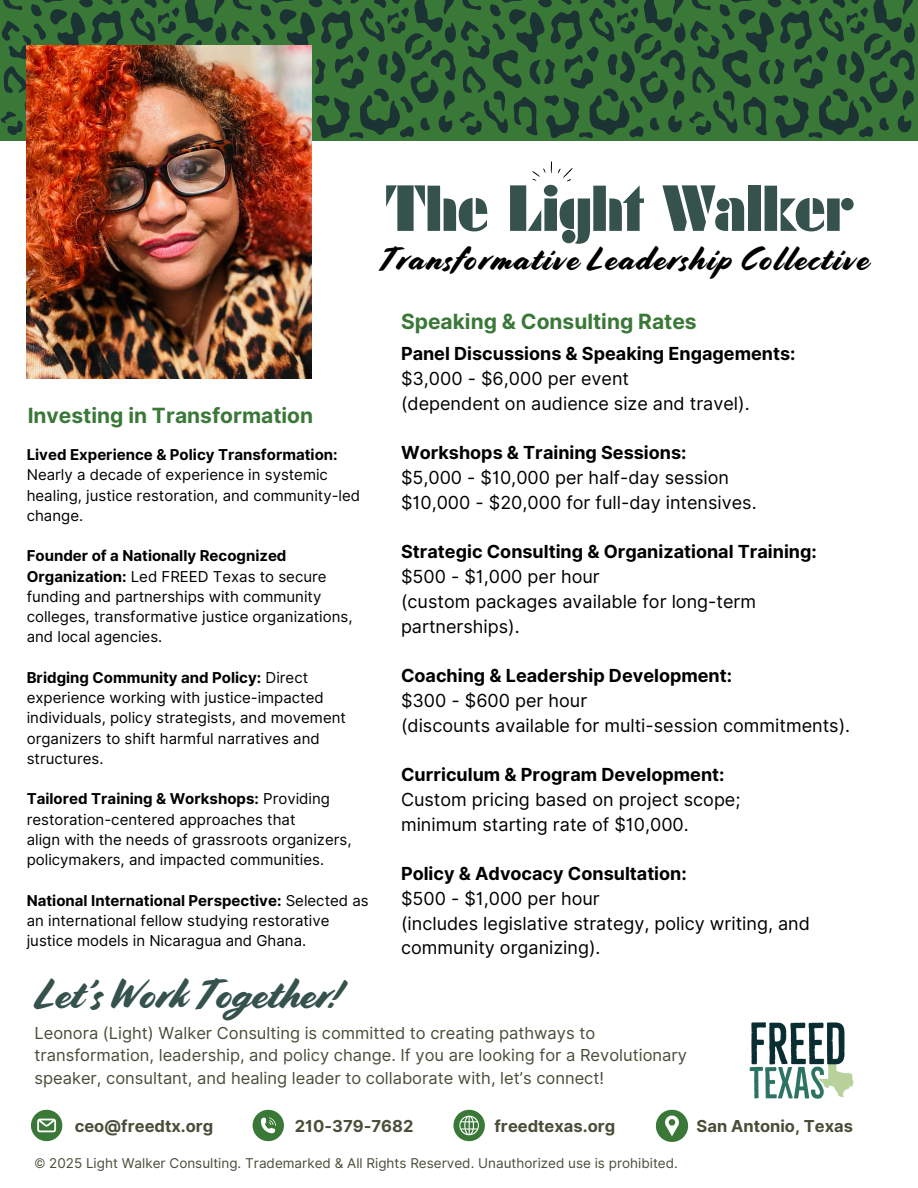
<style>
.page{position:relative;width:918px;height:1188px;background:#fff}
.page>*{position:absolute;margin:0;border:0;box-sizing:border-box;transform-origin:0 0}
.t1{font:63px "Futura Black BT";color:#36524d}
.t2{font:42px "Cortado";color:#36524d}
.t3{font:33px "Cortado";letter-spacing:.05em;color:#000}
.t4{font:700 21px "Inter";color:#3a7838}
.t5{font:18px/24.8px "Inter";color:#000}
.t6{font:16.5px/22.5px "Inter";color:#4a4d38}
.t7{font:700 16.5px "Inter";color:#4a4d38}
.t8{font:15px/20.2px "Inter";color:#000}
.t9{font:13.5px "Inter";color:#4a4d38}
.s1{font-weight:700}
</style>
<div class="page">
<img style="left:27px;top:140px;width:284px;height:239px">
<img style="left:0;top:0;width:918px;height:140px">
<svg style="left:551px;top:161px;width:1px;height:12px"></svg>
<svg style="left:532px;top:168px;width:13px;height:13px"></svg>
<svg style="left:558px;top:168px;width:15px;height:14px"></svg>
<img style="left:749px;top:1022px;width:105px;height:77px">
<svg style="left:31px;top:1110px;width:31px;height:31px"></svg>
<svg style="left:253px;top:1110px;width:31px;height:31px"></svg>
<svg style="left:453px;top:1110px;width:32px;height:31px"></svg>
<svg style="left:656px;top:1110px;width:32px;height:32px"></svg>
<h2 class="t4" style="left:28px;top:403px;width:287px">Investing in Transformation</h2>
<h3 class="t8" style="left:27px;top:444px;width:335px"><span class="s1">Lived Experience &amp; Policy Transformation:<br></span>Nearly a decade of experience in systemic healing, justice restoration, and community-led change.</h3>
<p class="t8" style="left:27px;top:546px;width:327px"><span class="s1">Founder of a Nationally Recognized Organization:</span> Led FREED Texas to secure funding and partnerships with community colleges, transformative justice organizations, and local agencies.</p>
<h6 class="t8" style="left:27px;top:667px;width:321px"><span class="s1">Bridging Community and Policy:</span> Direct experience working with justice-impacted individuals, policy strategists, and movement organizers to shift harmful narratives and structures.</h6>
<h6 class="t8" style="left:27px;top:789px;width:305px"><span class="s1">Tailored Training &amp; Workshops:</span> Providing restoration-centered approaches that</h6>
<h6 class="t8" style="left:27px;top:829px;width:326px">align with the needs of grassroots organizers, policymakers, and impacted communities.</h6>
<h6 class="t8" style="left:27px;top:890px;width:343px"><span class="s1">National International Perspective:</span> Selected as an international fellow studying restorative justice models in Nicaragua and Ghana.</h6>
<p class="t2" style="left:34px;top:968px;width:307px">Let’s Work Together!</p>
<h1 class="t1" style="left:385px;top:171px;width:470px">The Light Walker</h1>
<h6 class="t3" style="left:377px;top:239px;width:493px">Transformative Leadership Collective</h6>
<h6 class="t4" style="left:401px;top:309px;width:297px">Speaking &amp; Consulting Rates</h6>
<p class="t5" style="left:401px;top:342px;width:396px"><span class="s1">Panel Discussions &amp; Speaking Engagements: </span>$3,000 - $6,000 per event<br>(dependent on audience size and travel).</p>
<p class="t5" style="left:401px;top:441px;width:357px"><span class="s1">Workshops &amp; Training Sessions:<br></span>$5,000 - $10,000 per half-day session $10,000 - $20,000 for full-day intensives.</p>
<p class="t5" style="left:401px;top:540px;width:417px"><span class="s1">Strategic Consulting &amp; Organizational Training: </span>$500 - $1,000 per hour<br>(custom packages available for long-term partnerships).</p>
<p class="t5" style="left:401px;top:663px;width:451px"><span class="s1">Coaching &amp; Leadership Development:<br></span>$300 - $600 per hour<br>(discounts available for multi-session commitments).</p>
<p class="t5" style="left:401px;top:762px;width:341px"><span class="s1">Curriculum &amp; Program Development:<br></span>Custom pricing based on project scope; minimum starting rate of $10,000.</p>
<p class="t5" style="left:401px;top:861px;width:410px"><span class="s1">Policy &amp; Advocacy Consultation:<br></span>$500 - $1,000 per hour<br>(includes legislative strategy, policy writing, and community organizing).</p>
<p class="t6" style="left:34px;top:1021px;width:654px">Leonora (Light) Walker Consulting is committed to creating pathways to transformation, leadership, and policy change. If you are looking for a Revolutionary speaker, consultant, and healing leader to collaborate with, let’s connect!</p>
<p class="t7" style="left:75px;top:1117px;width:140px">ceo@freedtx.org</p>
<p class="t7" style="left:295px;top:1117px;width:120px">210-379-7682</p>
<p class="t7" style="left:495px;top:1117px;width:122px">freedtexas.org</p>
<p class="t7" style="left:697px;top:1117px;width:158px">San Antonio, Texas</p>
<p class="t9" style="left:34px;top:1155px;width:645px">© 2025 Light Walker Consulting. Trademarked &amp; All Rights Reserved. Unauthorized use is prohibited.</p>
</div>
